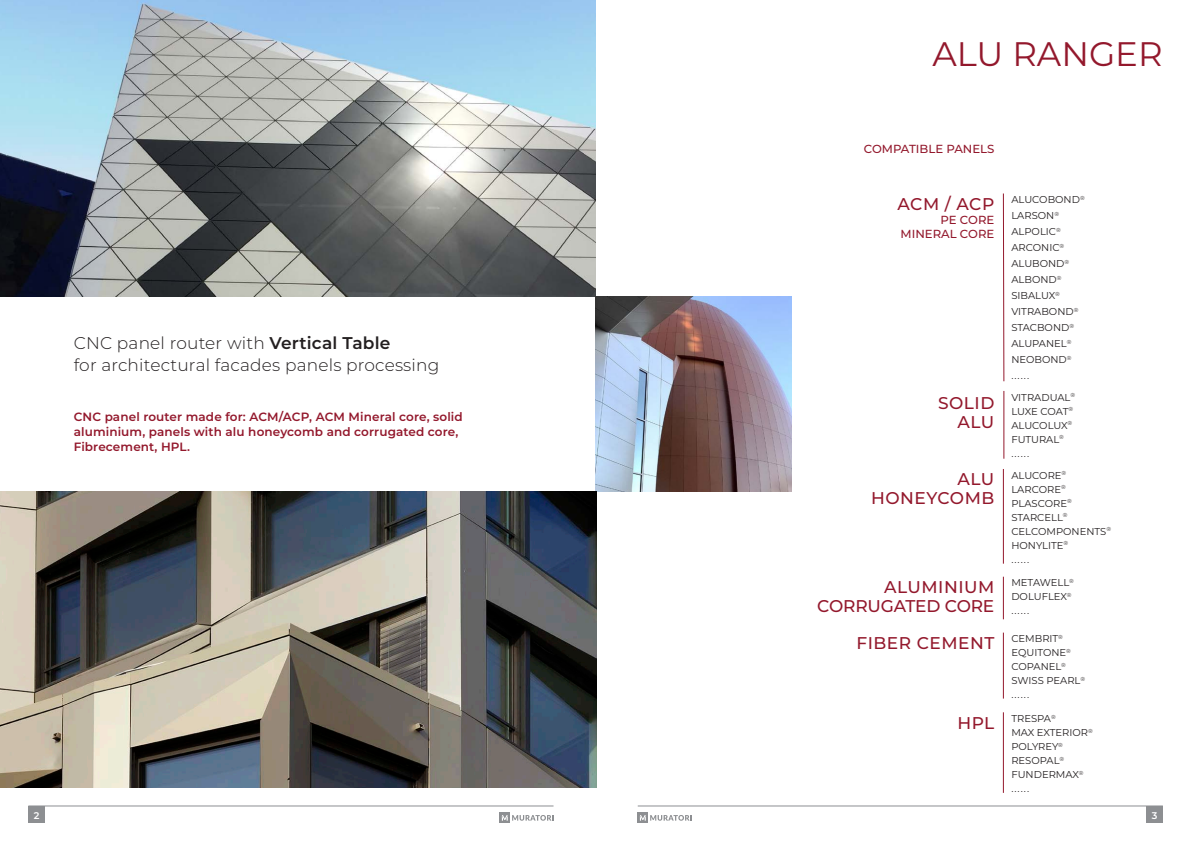
<style>
.page{position:relative;width:1191px;height:842px;background:#fff}
.page>*{position:absolute;margin:0;border:0;box-sizing:border-box;transform-origin:0 0}
.t1{font:34px "Montserrat";color:#93182c}
.t2{font:300 17px/22px "Montserrat";letter-spacing:.01em;color:#231f20}
.t3{font:500 17px/19px "Montserrat";letter-spacing:.03em;color:#93182c;text-align:right}
.t4{font:500 17px/19px "Montserrat";letter-spacing:-.01em;color:#93182c;text-align:right}
.t5{font:600 12px/15px "Montserrat";letter-spacing:.01em;color:#93182c}
.t6{font:500 11.7px/14px "Montserrat";color:#93182c;text-align:right}
.t7{font:10px/14px "Montserrat";color:#231f20}
.t8{font:600 9.7px "Montserrat";color:#fff}
.s1{font-weight:600}
.s2{font-weight:500;font-size:17px;color:#93182c}
</style>
<div class="page">
<div style="left:28px;top:806px;width:17px;height:17px;background:#8d8f92"></div>
<div style="left:1146px;top:806px;width:16px;height:17px;background:#8d8f92"></div>
<div style="left:638px;top:813px;width:10px;height:10px;background:#8d8f92"></div>
<svg style="left:640px;top:815px;width:51px;height:6px"></svg>
<svg style="left:500px;top:813px;width:10px;height:10px"></svg>
<svg style="left:502px;top:815px;width:51px;height:6px"></svg>
<hr style="left:28px;top:806px;width:525px;height:1px;background:#8d8f92">
<hr style="left:638px;top:806px;width:524px;height:1px;background:#8d8f92">
<img style="left:0;top:0;width:595px;height:297px">
<img style="left:595px;top:297px;width:196px;height:194px">
<img style="left:0;top:491px;width:596px;height:296px">
<svg style="left:1002px;top:193px;width:3px;height:189px"></svg>
<hr style="left:1003px;top:469px;width:1px;height:95px;background:#93182c">
<hr style="left:1003px;top:712px;width:1px;height:81px;background:#93182c">
<hr style="left:1003px;top:633px;width:1px;height:65px;background:#93182c">
<hr style="left:1003px;top:577px;width:1px;height:42px;background:#93182c">
<hr style="left:1003px;top:391px;width:1px;height:68px;background:#93182c">
<h1 class="t1" style="left:932px;top:30px;width:232px">ALU RANGER</h1>
<h2 class="t2" style="left:74px;top:331px;width:367px">CNC panel router with <span class="s1">Vertical Table<br></span>for architectural facades panels processing</h2>
<p class="t5" style="left:74px;top:409px;width:390px">CNC panel router made for: ACM/ACP, ACM Mineral core, solid aluminium, panels with alu honeycomb and corrugated core,<br>Fibrecement, HPL.</p>
<p class="t6" style="left:863px;top:141px;width:132px">COMPATIBLE PANELS</p>
<h2 class="t3" style="left:897px;top:194px;width:98px">ACM / ACP</h2>
<p class="t6" style="left:900px;top:212px;width:95px">PE CORE<br>MINERAL CORE</p>
<p class="t7" style="left:1011px;top:191px;width:75px;line-height:16px">ALUCOBOND<sup>®<br></sup>LARSON<sup>®<br></sup>ALPOLIC<sup>®<br></sup>ARCONIC<sup>®<br></sup>ALUBOND<sup>®<br></sup>ALBOND<sup>®<br></sup>SIBALUX<sup>®<br></sup>VITRABOND<sup>®<br></sup>STACBOND<sup>®<br></sup>ALUPANEL<sup>®<br></sup>NEOBOND<sup>® </sup>......</p>
<h2 class="t3" style="left:938px;top:393px;width:58px">SOLID<br>ALU</h2>
<p class="t7" style="left:1011px;top:390px;width:65px">VITRADUAL<sup>®<br></sup>LUXE COAT<sup>®<br></sup>ALUCOLUX<sup>®<br></sup>FUTURAL<sup>® </sup>......</p>
<h2 class="t3" style="left:871px;top:469px;width:125px">ALU<br>HONEYCOMB</h2>
<p class="t7" style="left:1011px;top:468px;width:101px">ALUCORE<sup>®<br></sup>LARCORE<sup>®<br></sup>PLASCORE<sup>®<br></sup>STARCELL<sup>®<br></sup>CELCOMPONENTS<sup>®<br></sup>HONYLITE<sup>®<br></sup>......</p>
<h2 class="t4" style="left:817px;top:577px;width:179px">ALUMINIUM<br>CORRUGATED CORE</h2>
<p class="t7" style="left:1011px;top:575px;width:64px">METAWELL<sup>®<br></sup>DOLUFLEX<sup>® </sup>......</p>
<h2 class="t3" style="left:856px;top:633px;width:208px">FIBER CEMENT <sup>CEMBRIT</sup><sup>®</sup></h2>
<p class="t7" style="left:1011px;top:645px;width:75px">EQUITONE<sup>®<br></sup>COPANEL<sup>®<br></sup>SWISS PEARL<sup>® </sup>......</p>
<p class="t7" style="left:1011px;top:711px;width:83px;text-indent:-54px"><span class="s2">HPL</span> TRESPA<sup>®<br></sup>MAX EXTERIOR<sup>®<br></sup>POLYREY<sup>®<br></sup>RESOPAL<sup>®<br></sup>FUNDERMAX<sup>® </sup>......</p>
<p class="t8" style="left:34px;top:808px;width:7px">2</p>
<p class="t8" style="left:1151px;top:808px;width:7px">3</p>
</div>
